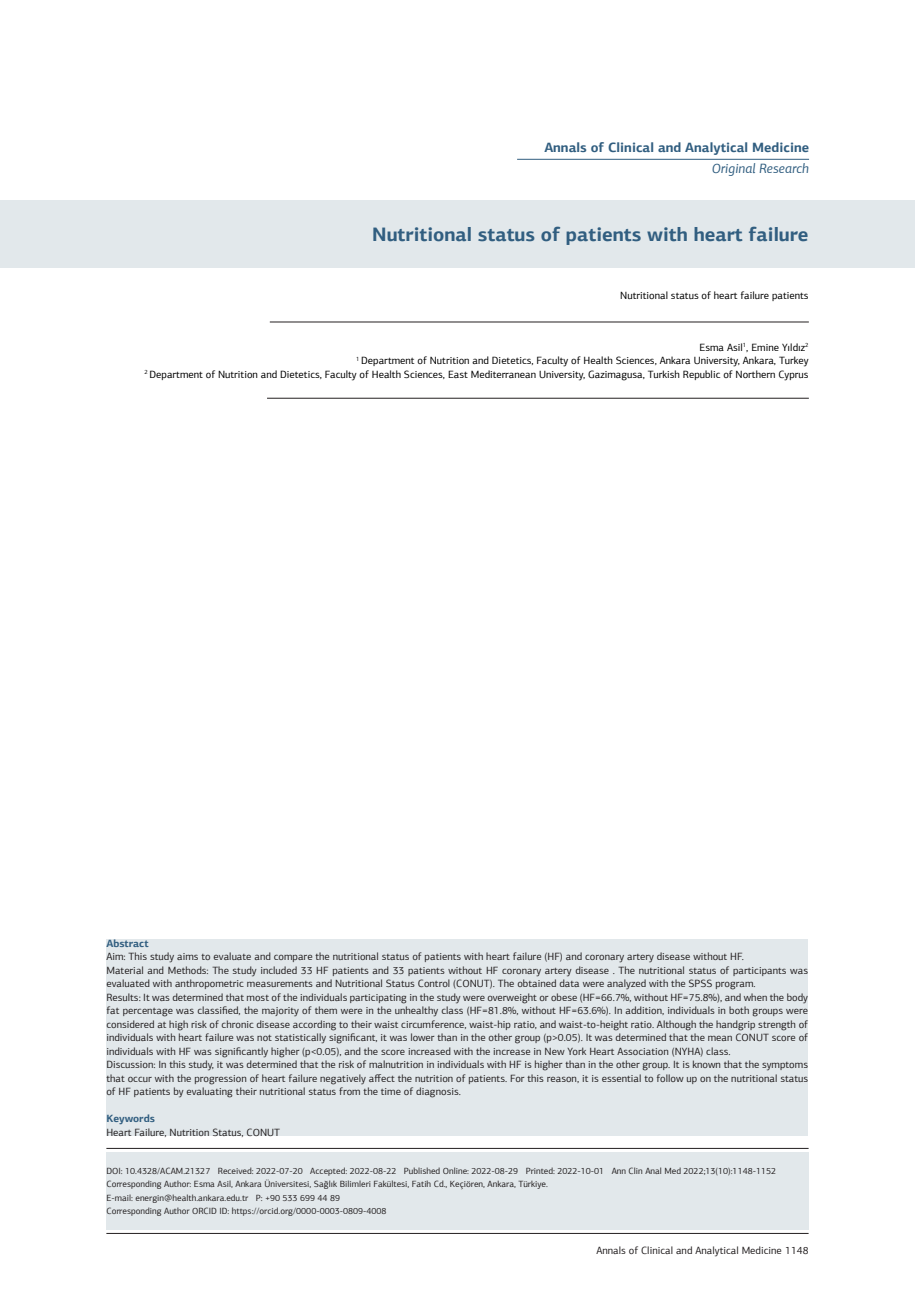
<style>
.page{position:relative;width:915px;height:1306px;background:#fff}
.page>*{position:absolute;margin:0;border:0;box-sizing:border-box;transform-origin:0 0}
.t1{font:700 19.5px "PF Agora Sans Pro";color:#315e80}
.t2{font:700 13.5px "PF Agora Sans Pro";color:#315e80}
.t3{font:italic 13.5px "PF Agora Sans Pro";color:#315e80}
.t4{font:10.5px/13.5px "PF Agora Sans Pro";color:#231f20;text-align:justify}
.t5{font:10.5px "PF Agora Sans Pro";color:#000}
.t6{font:700 10.5px "PF Agora Sans Pro";color:#315e80}
.t7{font:9px "PF Agora Sans Pro";color:#231f20}
</style>
<div class="page">
<hr style="left:106px;top:1233px;width:702px;height:1px;background:#231f20">
<div style="left:0;top:200px;width:914px;height:68px;background:#e2e8eb"></div>
<hr style="left:106px;top:1148px;width:702px;height:1px;background:#231f20">
<hr style="left:270px;top:322px;width:538px;height:1px;background:#231f20">
<hr style="left:267px;top:398px;width:541px;height:1px;background:#231f20">
<hr style="left:517px;top:159px;width:291px;height:1px;background:#315e80">
<div style="left:106px;top:1151px;width:702px;height:78px;background:#e2e8eb"></div>
<div style="left:106px;top:938px;width:701px;height:197px;background:#e2e8eb"></div>
<p class="t2" style="left:544px;top:139px;width:266px">Annals of Clinical and Analytical Medicine</p>
<p class="t3" style="left:711px;top:160px;width:99px">Original Research</p>
<p class="t1" style="left:372px;top:222px;width:437px">Nutritional status of patients with heart failure</p>
<p class="t5" style="left:620px;top:289px;width:190px">Nutritional status of heart failure patients</p>
<p class="t5" style="left:699px;top:341px;width:111px">Esma Asil<sup>1</sup>, Emine Yıldız<sup>2</sup></p>
<p class="t5" style="left:356px;top:354px;width:454px"><sup>1</sup> Department of Nutrition and Dietetics, Faculty of Health Sciences, Ankara University, Ankara, Turkey</p>
<p class="t5" style="left:144px;top:368px;width:665px"><sup>2</sup> Department of Nutrition and Dietetics, Faculty of Health Sciences, East Mediterranean University, Gazimagusa, Turkish Republic of Northern Cyprus</p>
<p class="t6" style="left:106px;top:936px;width:44px">Abstract</p>
<p class="t4" style="left:106px;top:949px;width:639px">Aim: This study aims to evaluate and compare the nutritional status of patients with heart failure (HF) and coronary artery disease without HF.</p>
<p class="t4" style="left:106px;top:963px;width:703px">Material and Methods: The study included 33 HF patients and 33 patients without HF coronary artery disease . The nutritional status of participants was evaluated with anthropometric measurements and Nutritional Status Control (CONUT). The obtained data were analyzed with the SPSS program.</p>
<p class="t4" style="left:106px;top:990px;width:703px">Results: It was determined that most of the individuals participating in the study were overweight or obese (HF=66.7%, without HF=75.8%), and when the body fat percentage was classified, the majority of them were in the unhealthy class (HF=81.8%, without HF=63.6%). In addition, individuals in both groups were considered at high risk of chronic disease according to their waist circumference, waist-hip ratio, and waist-to-height ratio. Although the handgrip strength of individuals with heart failure was not statistically significant, it was lower than in the other group (p&gt;0.05). It was determined that the mean CONUT score of individuals with HF was significantly higher (p&lt;0.05), and the score increased with the increase in New York Heart Association (NYHA) class.</p>
<p class="t4" style="left:106px;top:1057px;width:703px">Discussion: In this study, it was determined that the risk of malnutrition in individuals with HF is higher than in the other group. It is known that the symptoms that occur with the progression of heart failure negatively affect the nutrition of patients. For this reason, it is essential to follow up on the nutritional status of HF patients by evaluating their nutritional status from the time of diagnosis.</p>
<p class="t6" style="left:106px;top:1112px;width:50px">Keywords</p>
<p class="t4" style="left:106px;top:1125px;width:175px">Heart Failure, Nutrition Status, CONUT</p>
<p class="t7" style="left:106px;top:1165px;width:671px">DOI: 10.4328/ACAM.21327 Received: 2022-07-20 Accepted: 2022-08-22 Published Online: 2022-08-29 Printed: 2022-10-01 Ann Clin Anal Med 2022;13(10):1148-1152</p>
<p class="t7" style="left:106px;top:1178px;width:443px">Corresponding Author: Esma Asil, Ankara Üniversitesi, Sağlık Bilimleri Fakültesi, Fatih Cd., Keçiören, Ankara, Türkiye.</p>
<p class="t7" style="left:106px;top:1192px;width:235px">E-mail: energin@health.ankara.edu.tr P: +90 533 699 44 89</p>
<p class="t7" style="left:106px;top:1205px;width:281px">Corresponding Author ORCID ID: https://orcid.org/0000-0003-0809-4008</p>
<p class="t4" style="left:596px;top:1243px;width:213px">Annals of Clinical and Analytical Medicine 1148</p>
</div>
